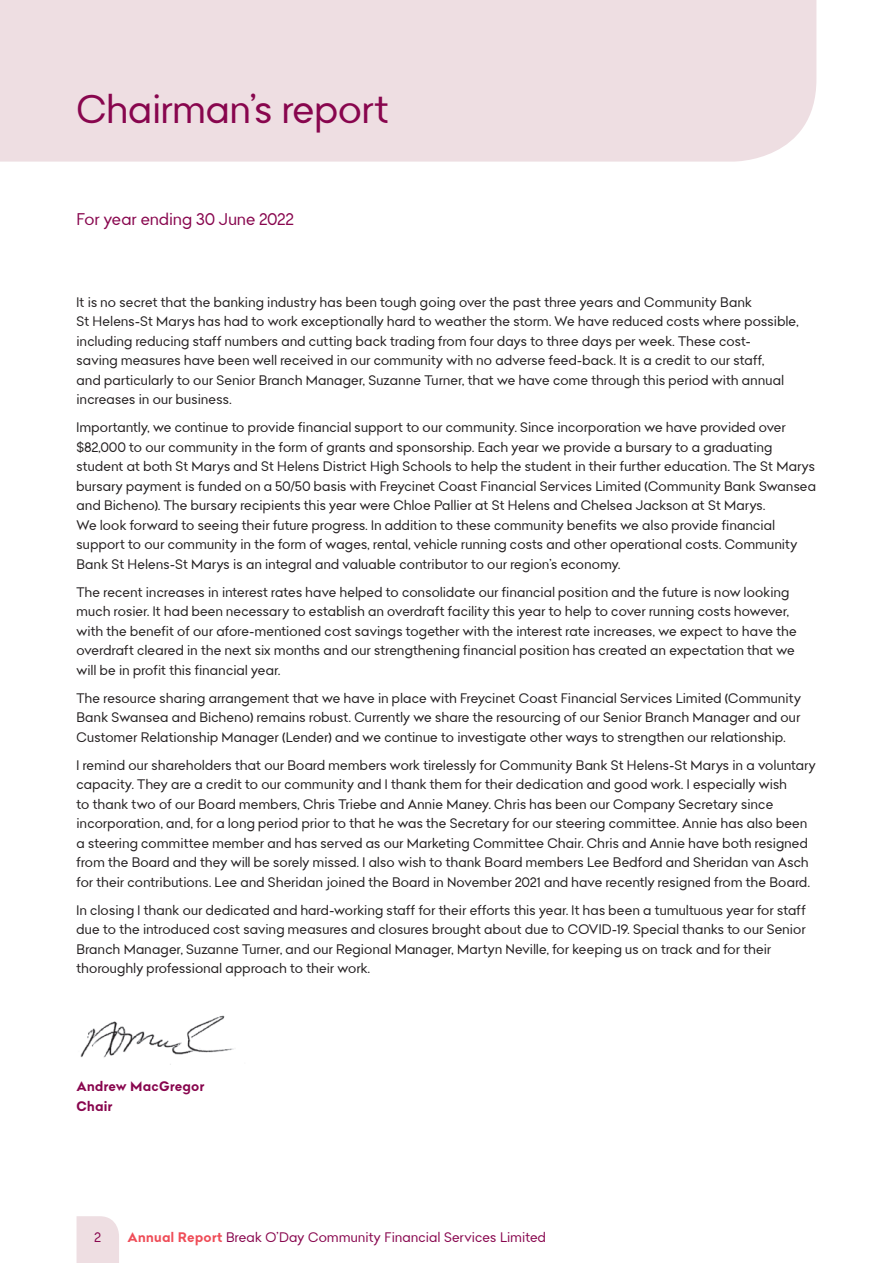
<style>
.page{position:relative;width:893px;height:1263px;background:#fff}
.page>*{position:absolute;margin:0;border:0;box-sizing:border-box;transform-origin:0 0}
.t1{font:39px "Bendigo Sans";letter-spacing:.005em;color:#88064e}
.t2{font:16.5px "Bendigo Sans";letter-spacing:.015em;color:#88064e}
.t3{font:13.5px/19.5px "Bendigo Sans";letter-spacing:.02em;color:#231f20}
.t4{font:13.5px "Bendigo Sans";letter-spacing:.015em;color:#88064e}
.t5{font:700 13.5px/19.5px "Bendigo Sans";letter-spacing:.02em;color:#88064e}
.s1{font-weight:700;color:#ef4d58}
</style>
<div class="page">
<div style="left:77px;top:1216px;width:42px;height:47px;background:#eedee2"></div>
<div style="left:0;top:0;width:816px;height:162px;background:#eedee2"></div>
<img style="left:80px;top:1015px;width:154px;height:50px">
<h1 class="t1" style="left:77px;top:83px;width:313px">Chairman’s report</h1>
<p class="t2" style="left:77px;top:208px;width:219px">For year ending 30 June 2022</p>
<p class="t3" style="left:77px;top:292px;width:723px">It is no secret that the banking industry has been tough going over the past three years and Community Bank<br>St Helens-St Marys has had to work exceptionally hard to weather the storm. We have reduced costs where possible, including reducing staff numbers and cutting back trading from four days to three days per week. These cost-<br>saving measures have been well received in our community with no adverse feed-back. It is a credit to our staff,<br>and particularly to our Senior Branch Manager, Suzanne Turner, that we have come through this period with annual increases in our business.</p>
<p class="t3" style="left:77px;top:417px;width:741px">Importantly, we continue to provide financial support to our community. Since incorporation we have provided over $82,000 to our community in the form of grants and sponsorship. Each year we provide a bursary to a graduating student at both St Marys and St Helens District High Schools to help the student in their further education. The St Marys bursary payment is funded on a 50/50 basis with Freycinet Coast Financial Services Limited (Community Bank Swansea and Bicheno). The bursary recipients this year were Chloe Pallier at St Helens and Chelsea Jackson at St Marys.<br>We look forward to seeing their future progress. In addition to these community benefits we also provide financial support to our community in the form of wages, rental, vehicle running costs and other operational costs. Community Bank St Helens-St Marys is an integral and valuable contributor to our region’s economy.</p>
<p class="t3" style="left:77px;top:582px;width:722px">The recent increases in interest rates have helped to consolidate our financial position and the future is now looking much rosier. It had been necessary to establish an overdraft facility this year to help to cover running costs however, with the benefit of our afore-mentioned cost savings together with the interest rate increases, we expect to have the overdraft cleared in the next six months and our strengthening financial position has created an expectation that we will be in profit this financial year.</p>
<p class="t3" style="left:77px;top:688px;width:726px;text-align:justify">The resource sharing arrangement that we have in place with Freycinet Coast Financial Services Limited (Community Bank Swansea and Bicheno) remains robust. Currently we share the resourcing of our Senior Branch Manager and our Customer Relationship Manager (Lender) and we continue to investigate other ways to strengthen our relationship.</p>
<p class="t3" style="left:77px;top:755px;width:741px">I remind our shareholders that our Board members work tirelessly for Community Bank St Helens-St Marys in a voluntary capacity. They are a credit to our community and I thank them for their dedication and good work. I especially wish<br>to thank two of our Board members, Chris Triebe and Annie Maney. Chris has been our Company Secretary since incorporation, and, for a long period prior to that he was the Secretary for our steering committee. Annie has also been a steering committee member and has served as our Marketing Committee Chair. Chris and Annie have both resigned from the Board and they will be sorely missed. I also wish to thank Board members Lee Bedford and Sheridan van Asch for their contributions. Lee and Sheridan joined the Board in November 2021 and have recently resigned from the Board.</p>
<p class="t3" style="left:77px;top:900px;width:731px">In closing I thank our dedicated and hard-working staff for their efforts this year. It has been a tumultuous year for staff due to the introduced cost saving measures and closures brought about due to COVID-19. Special thanks to our Senior Branch Manager, Suzanne Turner, and our Regional Manager, Martyn Neville, for keeping us on track and for their thoroughly professional approach to their work.</p>
<p class="t5" style="left:77px;top:1077px;width:129px">Andrew MacGregor<br>Chair</p>
<p class="t4" style="left:95px;top:1228px;width:8px">2</p>
<p class="t4" style="left:128px;top:1228px;width:420px"><span class="s1">Annual Report</span> Break O’Day Community Financial Services Limited</p>
</div>
